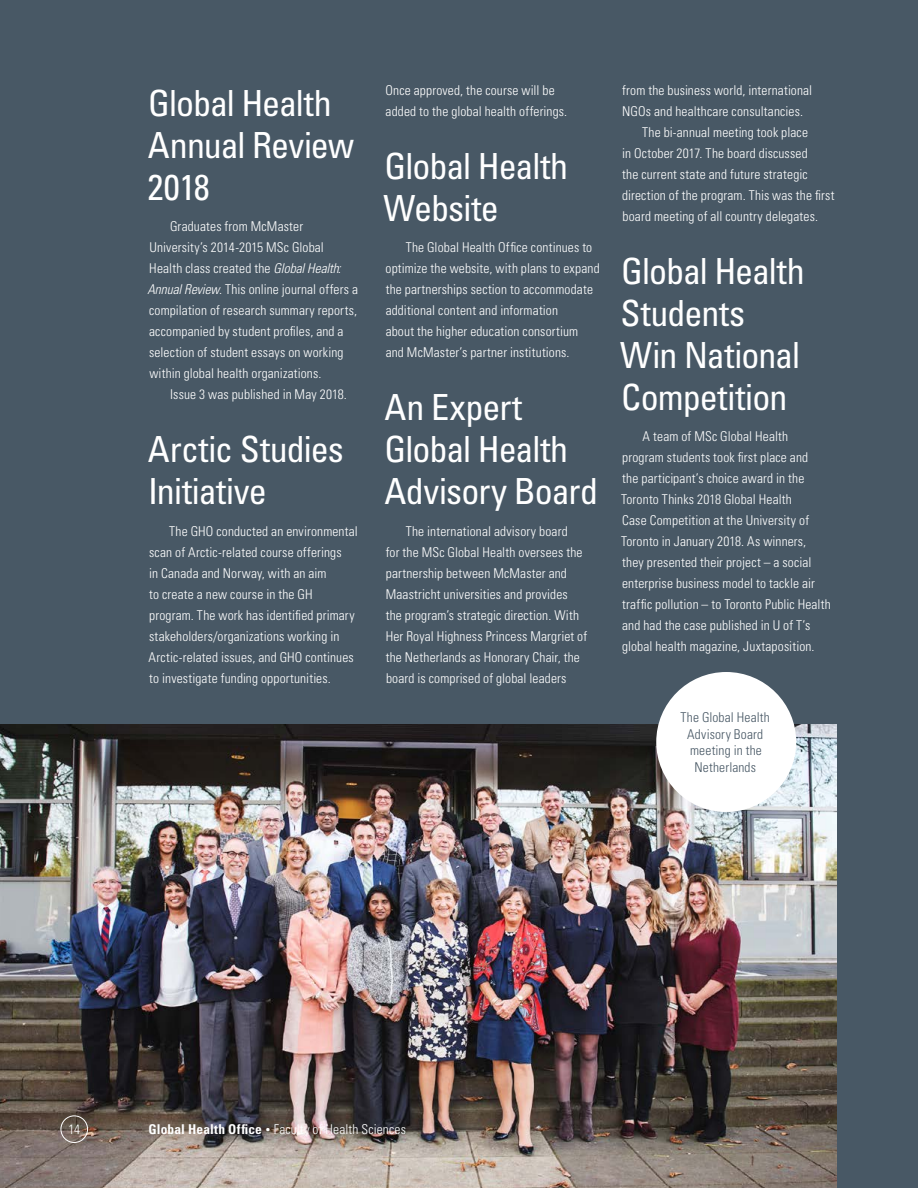
<style>
.page{position:relative;width:918px;height:1188px;background:#485865}
.page>*{position:absolute;margin:0;border:0;box-sizing:border-box;transform-origin:0 0}
.t1{font:condensed 36px/42px "Univers LT Std";letter-spacing:-.025em;color:#fff}
.t2{font:300 condensed 13.5px/21px "Univers LT Std";letter-spacing:.01em;color:#fff}
.t3{font:300 condensed 13.5px/16.5px "Univers LT Std";letter-spacing:.01em;color:#485865;text-align:center}
.s1{font-style:italic}
.s2{font-weight:700}
.s3{font-size:9.45px}
</style>
<div class="page">
<img style="left:0;top:724px;width:837px;height:464px">
<div style="left:656px;top:672px;width:140px;height:140px;background:#fff;border-radius:50%"></div>
<div style="left:61px;top:1116px;width:27px;height:27px;border:1px solid #fff;border-radius:50%"></div>
<h1 class="t1" style="left:148px;top:81px;width:208px">Global Health<br>Annual Review<br>2018</h1>
<p class="t2" style="left:147px;top:216px;width:212px;text-indent:23px">Graduates from McMaster University’s 2014-2015 MSc Global Health class created the <span class="s1">Global Health:<br>Annual Review</span>. This online journal offers a compilation of research summary reports, accompanied by student profiles, and a selection of student essays on working within global health organizations.</p>
<p class="t2" style="left:170px;top:384px;width:178px">Issue 3 was published in May 2018.</p>
<h1 class="t1" style="left:148px;top:428px;width:198px">Arctic Studies<br>Initiative</h1>
<p class="t2" style="left:149px;top:520px;width:211px;text-indent:21px">The GHO conducted an environmental scan of Arctic-related course offerings<br>in Canada and Norway, with an aim<br>to create a new course in the GH program. The work has identified primary stakeholders/organizations working in Arctic-related issues, and GHO continues to investigate funding opportunities.</p>
<p class="t2" style="left:386px;top:79px;width:183px">Once approved, the course will be added to the global health offerings.</p>
<h1 class="t1" style="left:384px;top:144px;width:186px">Global Health<br>Website</h1>
<p class="t2" style="left:386px;top:237px;width:216px;text-indent:20px">The Global Health Office continues to optimize the website, with plans to expand the partnerships section to accommodate additional content and information<br>about the higher education consortium<br>and McMaster’s partner institutions.</p>
<h1 class="t1" style="left:384px;top:386px;width:215px">An Expert<br>Global Health<br>Advisory Board</h1>
<p class="t2" style="left:386px;top:520px;width:203px;text-indent:20px">The international advisory board<br>for the MSc Global Health oversees the partnership between McMaster and Maastricht universities and provides the program’s strategic direction. With Her Royal Highness Princess Margriet of the Netherlands as Honorary Chair, the board is comprised of global leaders</p>
<p class="t2" style="left:622px;top:79px;width:192px">from the business world, international</p>
<p class="t2" style="left:622px;top:100px;width:182px">NGOs and healthcare consultancies.</p>
<p class="t2" style="left:642px;top:121px;width:167px">The bi-annual meeting took place</p>
<p class="t2" style="left:622px;top:142px;width:187px">in October 2017. The board discussed</p>
<p class="t2" style="left:622px;top:163px;width:187px">the current state and future strategic</p>
<p class="t2" style="left:622px;top:184px;width:214px">direction of the program. This was the first</p>
<p class="t2" style="left:623px;top:205px;width:197px">board meeting of all country delegates.</p>
<h1 class="t1" style="left:620px;top:249px;width:186px">Global Health<br>Students<br>Win National<br>Competition</h1>
<p class="t2" style="left:621px;top:426px;width:211px;text-indent:21px">A team of MSc Global Health program students took first place and<br>the participant’s choice award in the Toronto Thinks 2018 Global Health<br>Case Competition at the University of Toronto in January 2018. As winners, they presented their project – a social enterprise business model to tackle air traffic pollution – to Toronto Public Health and had the case published in U of T’s global health magazine, Juxtaposition.</p>
<p class="t3" style="left:681px;top:709px;width:91px">The Global Health<br>Advisory Board meeting in the<br>Netherlands</p>
<p class="t2" style="left:68px;top:1119px;width:13px">14</p>
<p class="t2" style="left:148px;top:1119px;width:259px"><span class="s2">Global Health Office</span> <span class="s3">•</span> Faculty of Health Sciences</p>
</div>
